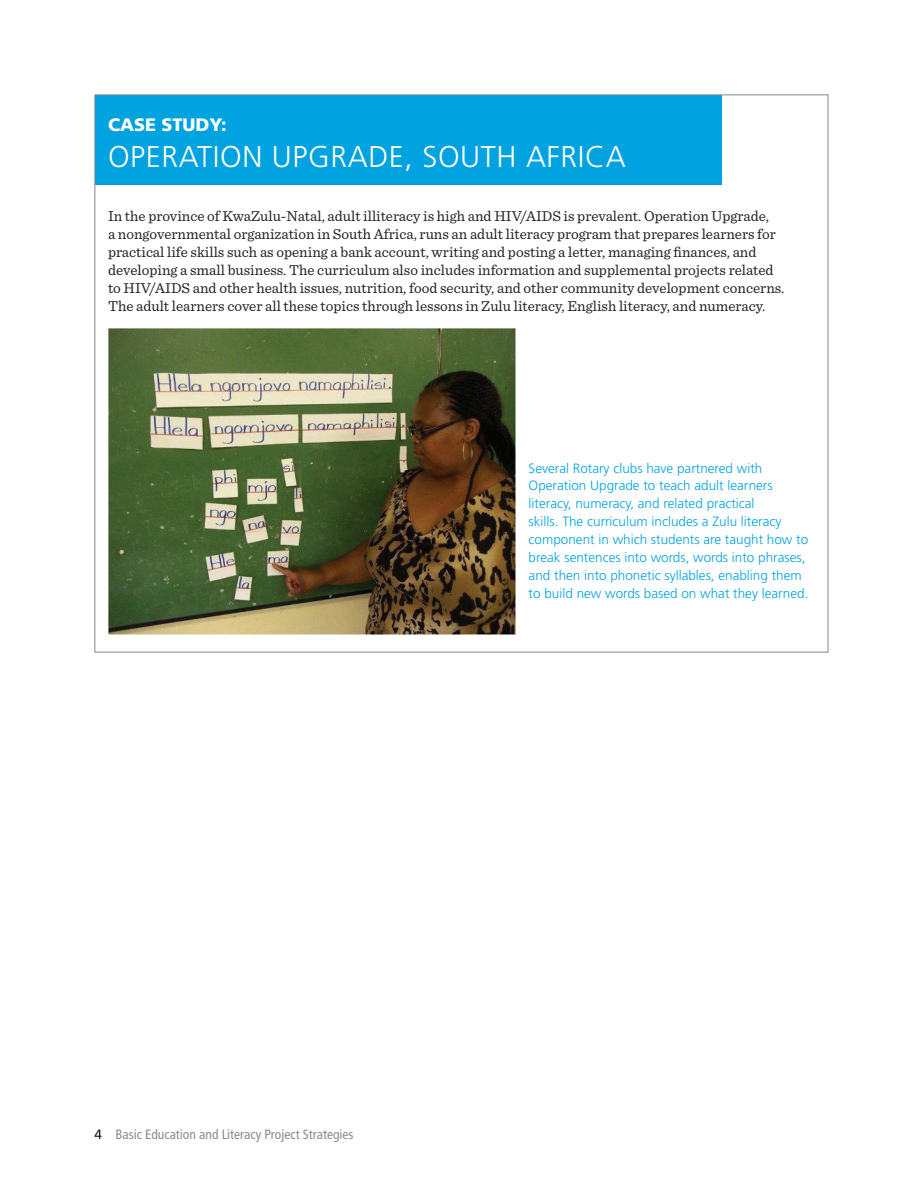
<style>
.page{position:relative;width:918px;height:1188px;background:#fff}
.page>*{position:absolute;margin:0;border:0;box-sizing:border-box;transform-origin:0 0}
.t1{font:300 30px "Frutiger LT Std";letter-spacing:.02em;color:#fff}
.t2{font:900 18px "Frutiger LT Std";color:#fff}
.t3{font:15px/18px "Sentinel";color:#231f20}
.t4{font:300 13.5px/18px "Frutiger LT Std";color:#00a2e0}
.t5{font:condensed 13.5px "Frutiger LT Std";color:#8b8a8e}
.s1{font-stretch:normal;color:#231f20}
</style>
<div class="page">
<div style="left:95px;top:95px;width:626px;height:89px;background:#00a2e0"></div>
<img style="left:108px;top:329px;width:407px;height:306px">
<p class="t2" style="left:108px;top:113px;width:120px">CASE STUDY:</p>
<h1 class="t1" style="left:108px;top:139px;width:519px">OPERATION UPGRADE, SOUTH AFRICA</h1>
<p class="t3" style="left:108px;top:206px;width:678px">In the province of KwaZulu-Natal, adult illiteracy is high and HIV/AIDS is prevalent. Operation Upgrade,<br>a nongovernmental organization in South Africa, runs an adult literacy program that prepares learners for practical life skills such as opening a bank account, writing and posting a letter, managing finances, and developing a small business. The curriculum also includes information and supplemental projects related to HIV/AIDS and other health issues, nutrition, food security, and other community development concerns.<br>The adult learners cover all these topics through lessons in Zulu literacy, English literacy, and numeracy.</p>
<p class="t4" style="left:529px;top:459px;width:281px">Several Rotary clubs have partnered with Operation Upgrade to teach adult learners literacy, numeracy, and related practical<br>skills. The curriculum includes a Zulu literacy component in which students are taught how to break sentences into words, words into phrases, and then into phonetic syllables, enabling them to build new words based on what they learned.</p>
<p class="t5" style="left:94px;top:1126px;width:261px"><span class="s1">4</span> Basic Education and Literacy Project Strategies</p>
</div>
